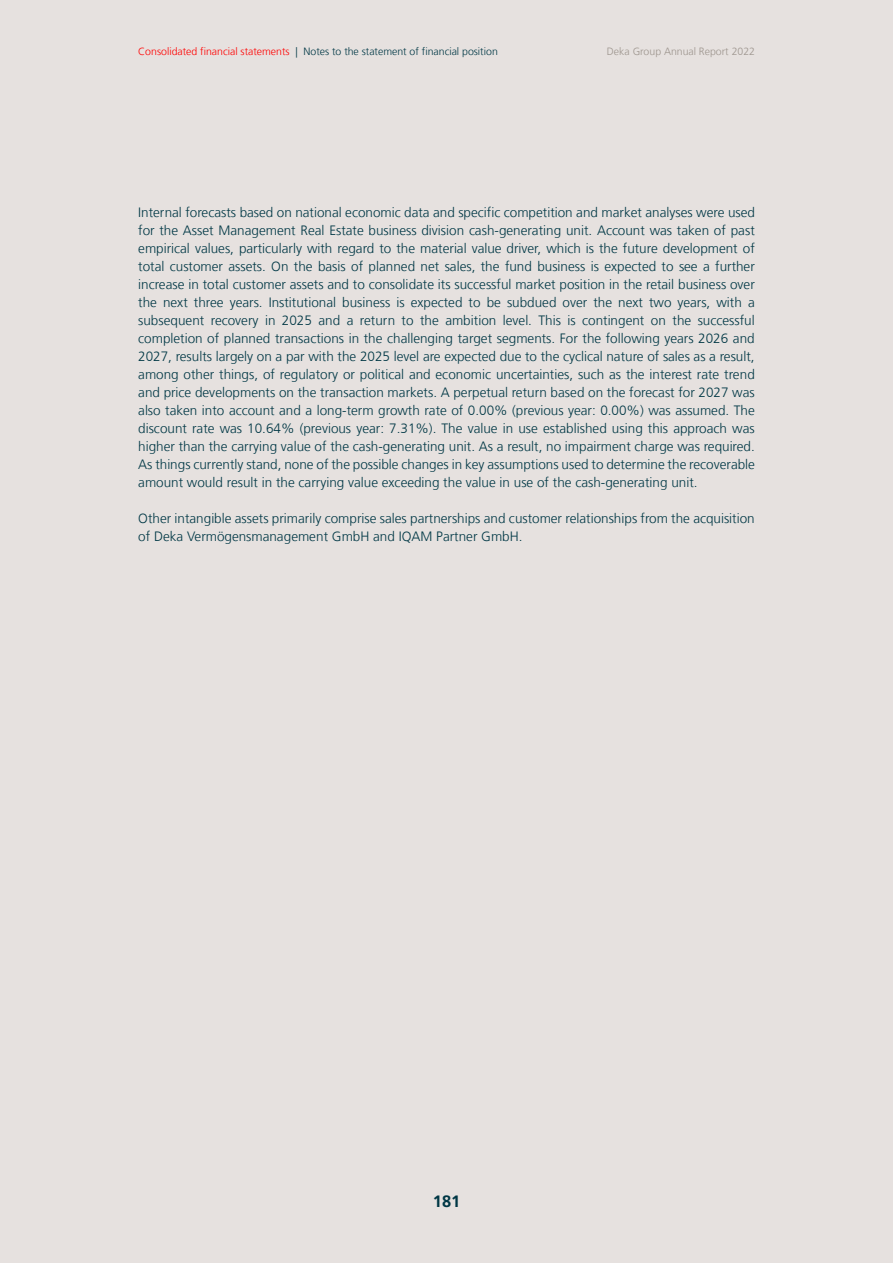
<style>
.page{position:relative;width:893px;height:1263px;background:#e6e1df}
.page>*{position:absolute;margin:0;border:0;box-sizing:border-box;transform-origin:0 0}
.t1{font:300 16.5px "Deka Frutiger 45";color:#003745}
.t2{font:300 13.5px/18px "Deka Frutiger 45";color:#003745;text-align:justify}
.t3{font:300 10.5px "Deka Frutiger 45";color:#003745}
.t4{font:300 10.5px "Deka Frutiger 45";color:#9d958e}
.s1{color:#f00}
</style>
<div class="page">
<p class="t3" style="left:138px;top:46px;width:361px"><span class="s1">Consolidated financial statements</span> | Notes to the statement of financial position</p>
<p class="t4" style="left:607px;top:46px;width:150px">Deka Group Annual Report 2022</p>
<p class="t2" style="left:138px;top:204px;width:618px">Internal forecasts based on national economic data and specific competition and market analyses were used for the Asset Management Real Estate business division cash-generating unit. Account was taken of past empirical values, particularly with regard to the material value driver, which is the future development of total customer assets. On the basis of planned net sales, the fund business is expected to see a further increase in total customer assets and to consolidate its successful market position in the retail business over the next three years. Institutional business is expected to be subdued over the next two years, with a subsequent recovery in 2025 and a return to the ambition level. This is contingent on the successful completion of planned transactions in the challenging target segments. For the following years 2026 and 2027, results largely on a par with the 2025 level are expected due to the cyclical nature of sales as a result, among other things, of regulatory or political and economic uncertainties, such as the interest rate trend and price developments on the transaction markets. A perpetual return based on the forecast for 2027 was also taken into account and a long-term growth rate of 0.00% (previous year: 0.00%) was assumed. The discount rate was 10.64% (previous year: 7.31%). The value in use established using this approach was higher than the carrying value of the cash-generating unit. As a result, no impairment charge was required.<br>As things currently stand, none of the possible changes in key assumptions used to determine the recoverable amount would result in the carrying value exceeding the value in use of the cash-generating unit.</p>
<p class="t2" style="left:138px;top:510px;width:618px">Other intangible assets primarily comprise sales partnerships and customer relationships from the acquisition of Deka Vermögensmanagement GmbH and IQAM Partner GmbH.</p>
<p class="t1" style="left:433px;top:1193px;width:29px">181</p>
</div>
